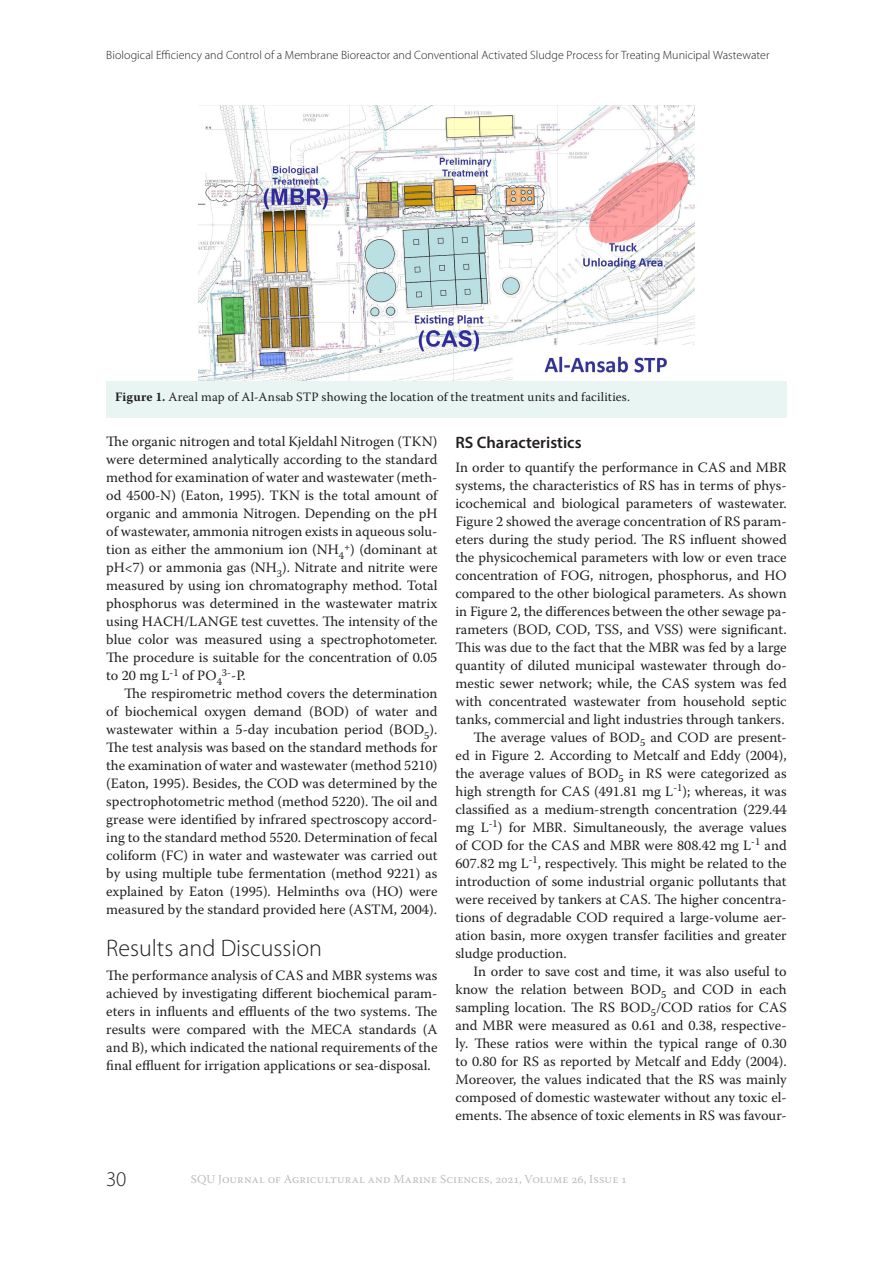
<style>
.page{position:relative;width:893px;height:1263px;background:#fff}
.page>*{position:absolute;margin:0;border:0;box-sizing:border-box;transform-origin:0 0}
.Heading1{font:300 24px "Myriad Pro";color:#231f20}
.t1{font:300 21px "Myriad Pro";color:#231f20}
.Heading2{font:600 16.5px "Myriad Pro";color:#231f20}
.Body_NoIndent{font:14.25px/18px "Warnock Pro";color:#231f20;text-align:justify}
.Body{font:14.25px/18px "Warnock Pro";color:#231f20;text-align:justify}
.t2{font:12.75px "Warnock Pro";letter-spacing:.03em;color:#231f20}
.t3{font:300 12px "Myriad Pro";letter-spacing:.005em;color:#231f20}
.t4{font:12px "Warnock Pro";letter-spacing:.015em;color:#bcbdc0}
.s1{font-weight:700}
</style>
<div class="page">
<img style="left:198px;top:105px;width:497px;height:276px">
<div style="left:106px;top:381px;width:681px;height:36px;background:#e9f5f2"></div>
<p class="t3" style="left:106px;top:47px;width:665px">Biological Efficiency and Control of a Membrane Bioreactor and Conventional Activated Sludge Process for Treating Municipal Wastewater</p>
<p class="t2" style="left:115px;top:389px;width:516px"><span class="s1">Figure 1.</span> Areal map of Al-Ansab STP showing the location of the treatment units and facilities.</p>
<p class="Body_NoIndent" style="left:106px;top:432px;width:334px">The organic nitrogen and total Kjeldahl Nitrogen (TKN) were determined analytically according to the standard method for examination of water and wastewater (meth&shy;od 4500-N) (Eaton, 1995). TKN is the total amount of organic and ammonia Nitrogen. Depending on the pH of wastewater, ammonia nitrogen exists in aqueous solu&shy;tion as either the ammonium ion (NH<sub>4</sub><sup>+</sup>) (dominant at pH&lt;7) or ammonia gas (NH<sub>3</sub>). Nitrate and nitrite were measured by using ion chromatography method. Total phosphorus was determined in the wastewater matrix using HACH/LANGE test cuvettes. The intensity of the blue color was measured using a spectrophotometer.<br>The procedure is suitable for the concentration of 0.05 to 20 mg L<sup>-1</sup> of PO<sub>4</sub><sup>3-</sup>-P.</p>
<p class="Body" style="left:106px;top:684px;width:333px;text-indent:18px">The respirometric method covers the determination of biochemical oxygen demand (BOD) of water and wastewater within a 5-day incubation period (BOD<sub>5</sub>).<br>The test analysis was based on the standard methods for the examination of water and wastewater (method 5210) (Eaton, 1995). Besides, the COD was determined by the spectrophotometric method (method 5220). The oil and grease were identified by infrared spectroscopy accord&shy;ing to the standard method 5520. Determination of fecal coliform (FC) in water and wastewater was carried out by using multiple tube fermentation (method 9221) as explained by Eaton (1995). Helminths ova (HO) were measured by the standard provided here (ASTM, 2004).</p>
<p class="Heading1" style="left:106px;top:933px;width:217px">Results and Discussion</p>
<p class="Body_NoIndent" style="left:106px;top:966px;width:333px">The performance analysis of CAS and MBR systems was achieved by investigating different biochemical param&shy;eters in influents and effluents of the two systems. The results were compared with the MECA standards (A and B), which indicated the national requirements of the final effluent for irrigation applications or sea-disposal.</p>
<p class="Heading2" style="left:455px;top:432px;width:128px">RS Characteristics</p>
<p class="Body_NoIndent" style="left:455px;top:458px;width:333px">In order to quantify the performance in CAS and MBR systems, the characteristics of RS has in terms of phys&shy;icochemical and biological parameters of wastewater.<br>Figure 2 showed the average concentration of RS param&shy;eters during the study period. The RS influent showed the physicochemical parameters with low or even trace concentration of FOG, nitrogen, phosphorus, and HO compared to the other biological parameters. As shown in Figure 2, the differences between the other sewage pa&shy;rameters (BOD, COD, TSS, and VSS) were significant.<br>This was due to the fact that the MBR was fed by a large quantity of diluted municipal wastewater through do&shy;mestic sewer network; while, the CAS system was fed with concentrated wastewater from household septic tanks, commercial and light industries through tankers.</p>
<p class="Body" style="left:455px;top:728px;width:333px;text-indent:18px">The average values of BOD<sub>5</sub> and COD are present&shy;ed in Figure 2. According to Metcalf and Eddy (2004), the average values of BOD<sub>5</sub> in RS were categorized as high strength for CAS (491.81 mg L<sup>-1</sup>); whereas, it was classified as a medium-strength concentration (229.44 mg L<sup>-1</sup>) for MBR. Simultaneously, the average values of COD for the CAS and MBR were 808.42 mg L<sup>-1</sup> and 607.82 mg L<sup>-1</sup>, respectively. This might be related to the introduction of some industrial organic pollutants that were received by tankers at CAS. The higher concentra&shy;tions of degradable COD required a large-volume aer&shy;ation basin, more oxygen transfer facilities and greater sludge production.</p>
<p class="Body" style="left:455px;top:962px;width:333px;text-indent:18px">In order to save cost and time, it was also useful to know the relation between BOD<sub>5</sub> and COD in each sampling location. The RS BOD<sub>5</sub>/COD ratios for CAS and MBR were measured as 0.61 and 0.38, respective&shy;ly. These ratios were within the typical range of 0.30 to 0.80 for RS as reported by Metcalf and Eddy (2004).<br>Moreover, the values indicated that the RS was mainly composed of domestic wastewater without any toxic el&shy;ements. The absence of toxic elements in RS was favour-</p>
<h2 class="t1" style="left:106px;top:1167px;width:22px">30</h2>
<p class="t4" style="left:191px;top:1172px;width:438px">SQU Journal of Agricultural and Marine Sciences, 2021, Volume 26, Issue 1</p>
</div>
